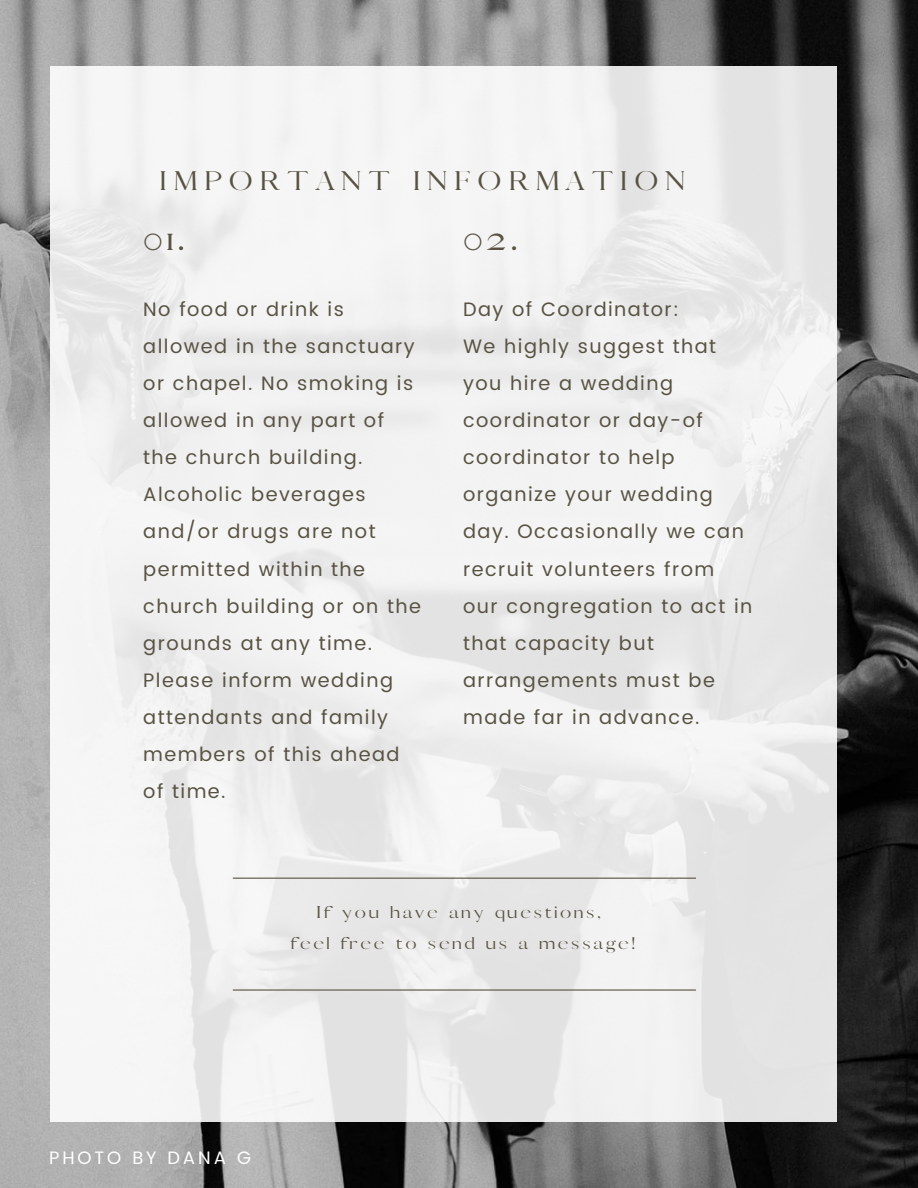
<style>
.page{position:relative;width:918px;height:1188px;background:#fff}
.page>*{position:absolute;margin:0;border:0;box-sizing:border-box;transform-origin:0 0}
.t1{font:33.15px "Pierson";color:#585242}
.t2{font:25.65px "Pierson";letter-spacing:.27em;color:#585242}
.t3{font:19.5px/37.2px "Poppins";letter-spacing:.075em;color:#585242}
.t4{font:18px "Poppins";letter-spacing:.16em;color:#fff}
.t5{font:16.35px "Pierson";letter-spacing:.17em;color:#585242}
</style>
<div class="page">
<img style="left:0;top:0;width:918px;height:1188px">
<div style="left:51px;top:66px;width:786px;height:1055px;background:linear-gradient(to right,#f3f3f3,#e9e9e9)"></div>
<hr style="left:233px;top:878px;width:463px;height:1px;background:#585242">
<hr style="left:233px;top:989px;width:463px;height:2px;background:#585242">
<p class="t2" style="left:160px;top:166px;width:528px">IMPORTANT INFORMATION</p>
<p class="t1" style="left:143px;top:218px;width:42px">01.</p>
<p class="t3" style="left:143px;top:290px;width:279px">No food or drink is allowed in the sanctuary or chapel. No smoking is allowed in any part of the church building.<br>Alcoholic beverages and/or drugs are not permitted within the church building or on the grounds at any time.<br>Please inform wedding attendants and family members of this ahead of time.</p>
<p class="t1" style="left:463px;top:218px;width:55px">02.</p>
<p class="t3" style="left:463px;top:290px;width:217px">Day of Coordinator:</p>
<p class="t3" style="left:463px;top:328px;width:291px">We highly suggest that you hire a wedding coordinator or day-of coordinator to help organize your wedding day. Occasionally we can recruit volunteers from our congregation to act in that capacity but arrangements must be made far in advance.</p>
<p class="t5" style="left:317px;top:902px;width:286px">If you have any questions,</p>
<p class="t5" style="left:291px;top:934px;width:346px">feel free to send us a message!</p>
<p class="t4" style="left:49px;top:1147px;width:203px">PHOTO BY DANA G</p>
</div>
